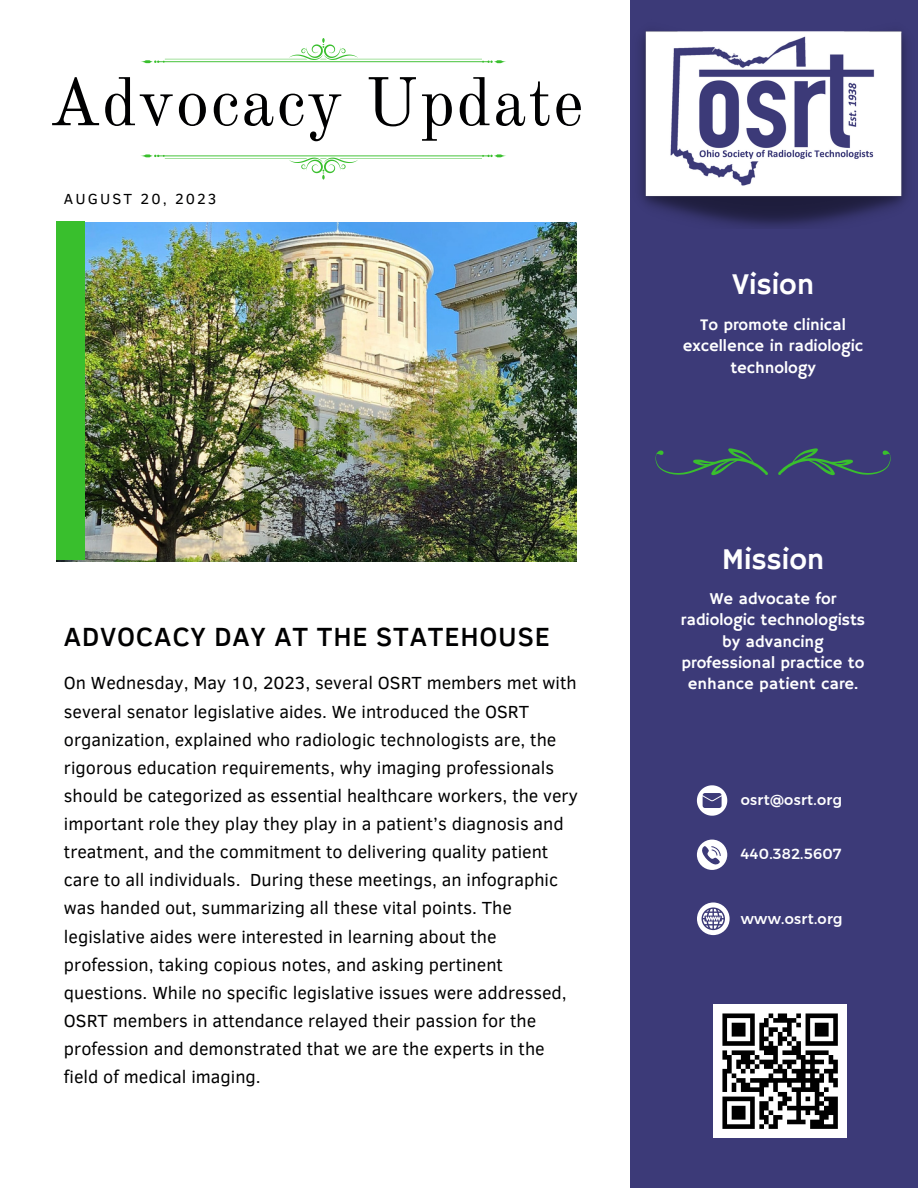
<style>
.page{position:relative;width:918px;height:1188px;background:#fff}
.page>*{position:absolute;margin:0;border:0;box-sizing:border-box;transform-origin:0 0}
.t1{font:67.5px "Old Standard";letter-spacing:.02em;color:#000001}
.t2{font:30px "Hammersmith One";color:#fff}
.t3{font:500 27px "Clear Sans";letter-spacing:.03em;color:#000001}
.t4{font:18px/28.2px "Clear Sans";color:#000001}
.t5{font:16.5px/21.3px "Hammersmith One";color:#fff;text-align:center}
.t6{font:15px "Clear Sans";letter-spacing:.14em;color:#000001}
.t7{font:14.55px "Kief Montaser Medium";letter-spacing:.02em;color:#fff}
</style>
<div class="page">
<div style="left:630px;top:0;width:288px;height:1188px;background:#3c3a78"></div>
<img style="left:56px;top:222px;width:520px;height:339px">
<div style="left:56px;top:221px;width:28px;height:339px;background:#39bf2d"></div>
<img style="left:640px;top:31px;width:267px;height:196px">
<svg style="left:141px;top:38px;width:365px;height:25px"></svg>
<svg style="left:141px;top:154px;width:365px;height:26px"></svg>
<svg style="left:655px;top:448px;width:236px;height:27px"></svg>
<div style="left:713px;top:1004px;width:134px;height:134px;background:#fff"></div>
<svg style="left:722px;top:1013px;width:116px;height:116px"></svg>
<div style="left:769px;top:1124px;width:9px;height:5px;background:#000"></div>
<div style="left:810px;top:1124px;width:28px;height:5px;background:#000"></div>
<svg style="left:697px;top:840px;width:30px;height:30px"></svg>
<svg style="left:697px;top:785px;width:30px;height:31px"></svg>
<svg style="left:697px;top:902px;width:33px;height:33px"></svg>
<p class="t1" style="left:49px;top:61px;width:537px">Advocacy Update</p>
<p class="t6" style="left:64px;top:188px;width:154px">AUGUST 20, 2023</p>
<p class="t3" style="left:64px;top:617px;width:488px">ADVOCACY DAY AT THE STATEHOUSE</p>
<p class="t4" style="left:64px;top:668px;width:515px">On Wednesday, May 10, 2023, several OSRT members met with several senator legislative aides. We introduced the OSRT organization, explained who radiologic technologists are, the rigorous education requirements, why imaging professionals should be categorized as essential healthcare workers, the very important role they play they play in a patient’s diagnosis and treatment, and the commitment to delivering quality patient care to all individuals. During these meetings, an infographic was handed out, summarizing all these vital points. The legislative aides were interested in learning about the profession, taking copious notes, and asking pertinent questions. While no specific legislative issues were addressed, OSRT members in attendance relayed their passion for the profession and demonstrated that we are the experts in the field of medical imaging.</p>
<p class="t2" style="left:732px;top:267px;width:84px">Vision</p>
<p class="t5" style="left:683px;top:315px;width:182px">To promote clinical excellence in radiologic technology</p>
<p class="t2" style="left:722px;top:542px;width:104px">Mission</p>
<p class="t5" style="left:681px;top:589px;width:186px">We advocate for radiologic technologists by advancing professional practice to enhance patient care.</p>
<p class="t7" style="left:741px;top:791px;width:103px">osrt@osrt.org</p>
<p class="t7" style="left:741px;top:845px;width:102px">440.382.5607</p>
<p class="t7" style="left:741px;top:910px;width:103px">www.osrt.org</p>
</div>
